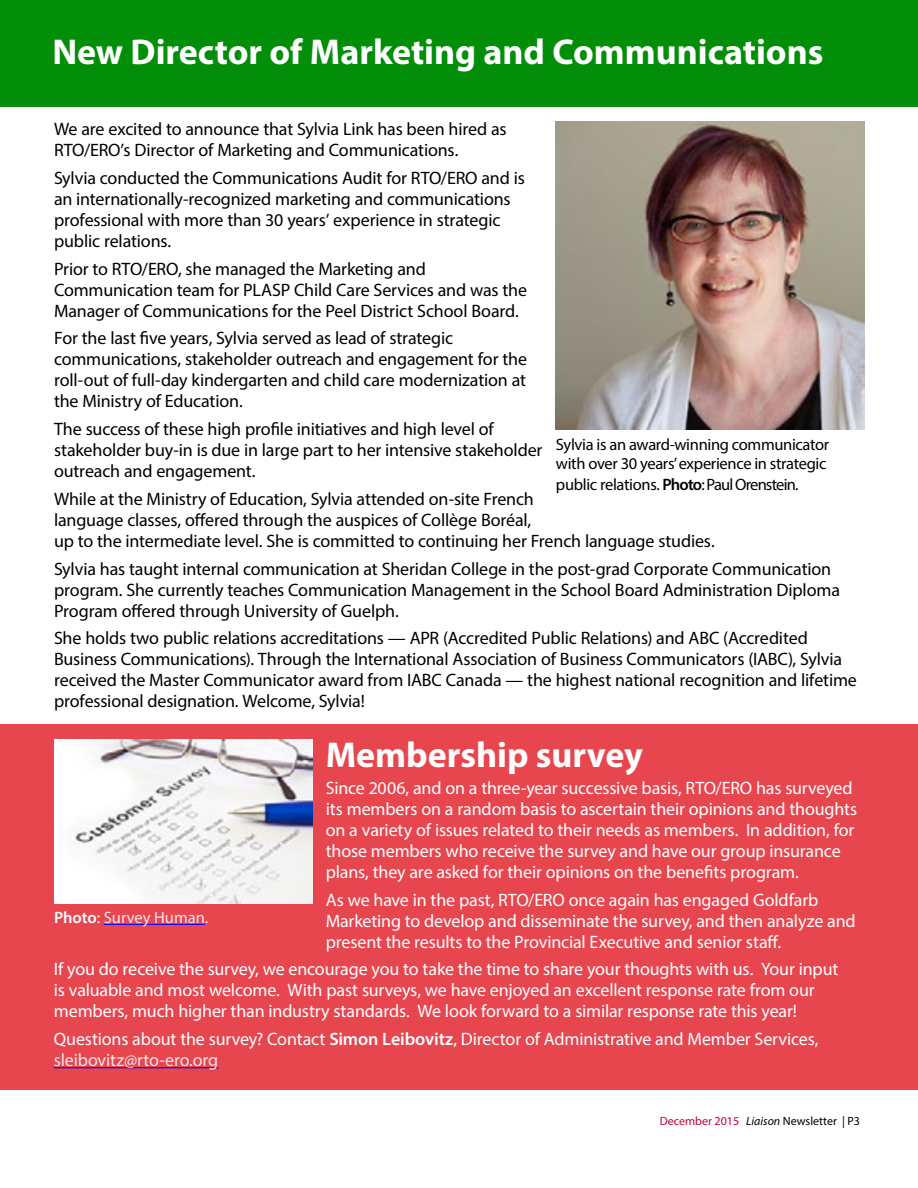
<style>
.page{position:relative;width:918px;height:1188px;background:#fff}
.page>*{position:absolute;margin:0;border:0;box-sizing:border-box;transform-origin:0 0}
.t1{font:700 36px "Myriad Pro";color:#fff}
.t2{font:18px/21px "Myriad Pro";letter-spacing:-.01em;color:#000}
.t3{font:18px/21px "Myriad Pro";letter-spacing:-.01em;color:#fff}
.t4{font:16.5px/19.5px "Myriad Pro";letter-spacing:-.02em;color:#000}
.t5{font:16.5px "Myriad Pro";color:#fce5e8}
.t6{font:12px "Myriad Pro";color:#000}
.s1{font-weight:600}
.s2{color:#fce5e8}
.s3{font-weight:600;color:#fff}
.s4{color:#fff}
.s5{color:#c40236}
.s6{font-style:italic}
</style>
<div class="page">
<div style="left:0;top:0;width:918px;height:107px;background:#038e09"></div>
<div style="left:0;top:724px;width:918px;height:365px;background:#e7464f"></div>
<hr style="left:54px;top:1067px;width:164px;height:1px;background:#00f">
<img style="left:556px;top:122px;width:308px;height:308px">
<img style="left:54px;top:739px;width:258px;height:165px">
<hr style="left:104px;top:924px;width:101px;height:1px;background:#00f">
<h1 class="t1" style="left:52px;top:29px;width:773px">New Director of Marketing and Communications</h1>
<p class="t2" style="left:54px;top:118px;width:454px">We are excited to announce that Sylvia Link has been hired as<br>RTO/ERO’s Director of Marketing and Communications.</p>
<p class="t2" style="left:54px;top:167px;width:472px">Sylvia conducted the Communications Audit for RTO/ERO and is an internationally-recognized marketing and communications professional with more than 30 years’ experience in strategic public relations.</p>
<p class="t2" style="left:54px;top:258px;width:475px">Prior to RTO/ERO, she managed the Marketing and<br>Communication team for PLASP Child Care Services and was the<br>Manager of Communications for the Peel District School Board.</p>
<p class="t2" style="left:54px;top:327px;width:475px">For the last five years, Sylvia served as lead of strategic communications, stakeholder outreach and engagement for the roll-out of full-day kindergarten and child care modernization at the Ministry of Education.</p>
<p class="t2" style="left:54px;top:418px;width:490px">The success of these high profile initiatives and high level of stakeholder buy-in is due in large part to her intensive stakeholder outreach and engagement.</p>
<p class="t2" style="left:54px;top:488px;width:662px">While at the Ministry of Education, Sylvia attended on-site French<br>language classes, offered through the auspices of Collège Boréal,<br>up to the intermediate level. She is committed to continuing her French language studies.</p>
<p class="t2" style="left:54px;top:558px;width:788px">Sylvia has taught internal communication at Sheridan College in the post-grad Corporate Communication program. She currently teaches Communication Management in the School Board Administration Diploma<br>Program offered through University of Guelph.</p>
<p class="t2" style="left:54px;top:628px;width:805px">She holds two public relations accreditations — APR (Accredited Public Relations) and ABC (Accredited Business Communications). Through the International Association of Business Communicators (IABC), Sylvia received the Master Communicator award from IABC Canada — the highest national recognition and lifetime professional designation. Welcome, Sylvia!</p>
<p class="t4" style="left:556px;top:434px;width:275px">Sylvia is an award-winning communicator with over 30 years’ experience in strategic</p>
<p class="t4" style="left:556px;top:475px;width:244px">public relations. <span class="s1">Photo</span>: Paul Orenstein.</p>
<h1 class="t1" style="left:326px;top:732px;width:319px">Membership survey</h1>
<p class="t3" style="left:326px;top:777px;width:533px">Since 2006, and on a three-year successive basis, RTO/ERO has surveyed its members on a random basis to ascertain their opinions and thoughts on a variety of issues related to their needs as members. In addition, for those members who receive the survey and have our group insurance plans, they are asked for their opinions on the benefits program.</p>
<p class="t3" style="left:326px;top:889px;width:531px">As we have in the past, RTO/ERO once again has engaged Goldfarb<br>Marketing to develop and disseminate the survey, and then analyze and present the results to the Provincial Executive and senior staff.</p>
<p class="t3" style="left:54px;top:958px;width:786px">If you do receive the survey, we encourage you to take the time to share your thoughts with us. Your input is valuable and most welcome. With past surveys, we have enjoyed an excellent response rate from our members, much higher than industry standards. We look forward to a similar response rate this year!</p>
<p class="t3" style="left:54px;top:1028px;width:766px">Questions about the survey? Contact <span class="s1">Simon Leibovitz</span>, Director of Administrative and Member Services, <span class="s2">sleibovitz@rto-ero.org</span></p>
<p class="t5" style="left:54px;top:907px;width:156px"><span class="s3">Photo</span><span class="s4">:</span> Survey Human<span class="s4">.</span></p>
<p class="t6" style="left:660px;top:1114px;width:202px"><span class="s5">December 2015</span> <span class="s6">Liaison</span> Newsletter | P3</p>
</div>
